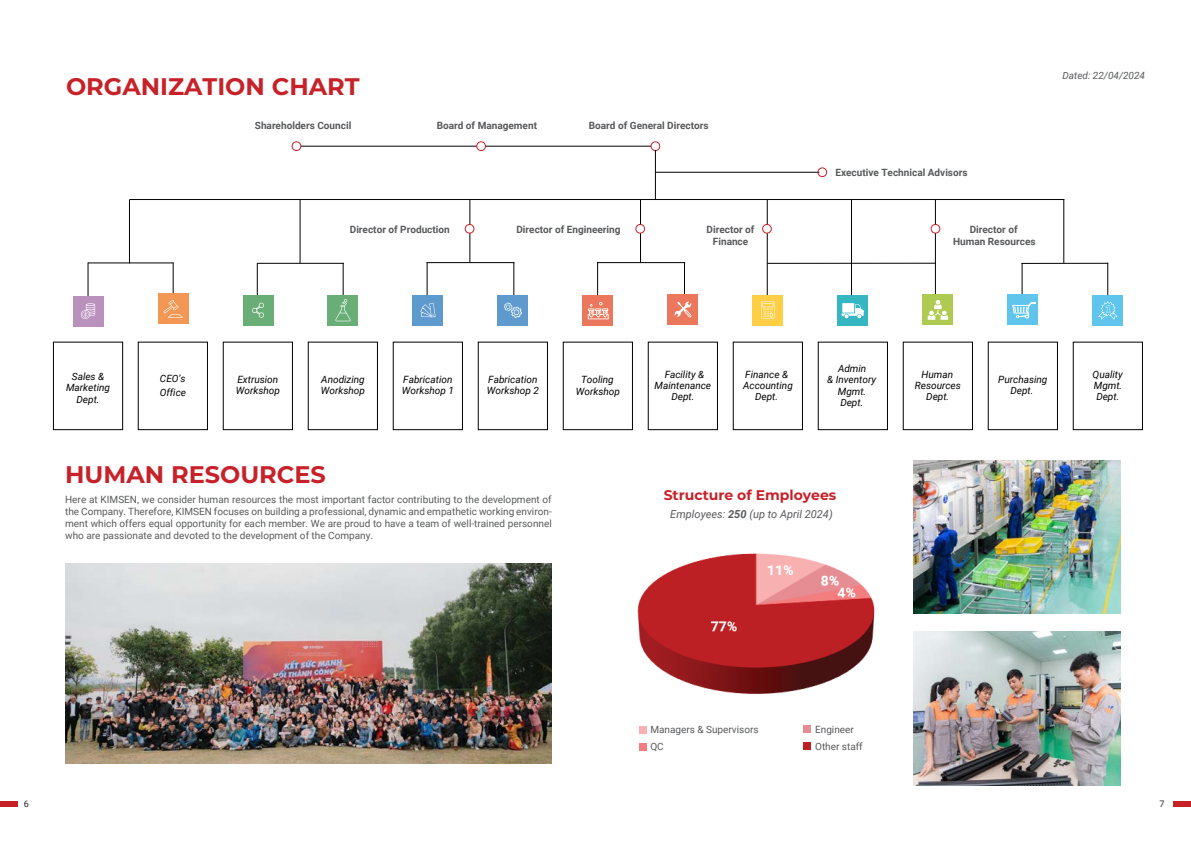
<style>
.page{position:relative;width:1191px;height:842px;background:#fff}
.page>*{position:absolute;margin:0;border:0;box-sizing:border-box;transform-origin:0 0}
.t1{font:700 24px "Montserrat";color:#c72129}
.t2{font:700 14px "Montserrat";color:#c72129}
.t3{font:12.2px "Roboto";color:#454955}
.t4{font:italic 11px "Roboto";color:#58595b}
.t5{font:10px/12px "Roboto";color:#595a5b;text-align:justify}
.t6{font:italic 10px/11.2px "Roboto";color:#010101;text-align:center}
.t7{font:700 10px/12px "Roboto";color:#58595b;text-align:center}
.t8{font:10px "Roboto";color:#58595b}
.t9{font:italic 10px "Roboto";color:#58595b}
.t10{font:9px "Roboto";color:#282829}
.t11{font:9px "Roboto";color:#000}
.s1{font-weight:700}
</style>
<div class="page">
<div style="left:0;top:801px;width:18px;height:6px;background:#c72127"></div>
<div style="left:1173px;top:801px;width:18px;height:6px;background:#c72127"></div>
<img style="left:65px;top:563px;width:486px;height:200px">
<img style="left:914px;top:461px;width:206px;height:153px">
<img style="left:914px;top:631px;width:206px;height:154px">
<img style="left:637px;top:553px;width:238px;height:141px">
<div style="left:639px;top:726px;width:7px;height:7px;background:#f8b0b1"></div>
<div style="left:639px;top:743px;width:7px;height:7px;background:#f37d7f"></div>
<div style="left:803px;top:726px;width:7px;height:7px;background:#e48d93"></div>
<div style="left:803px;top:742px;width:7px;height:8px;background:#bc2025"></div>
<hr style="left:173px;top:262px;width:1px;height:34px;background:#000">
<hr style="left:343px;top:263px;width:1px;height:38px;background:#000">
<hr style="left:1107px;top:263px;width:1px;height:42px;background:#000">
<hr style="left:299px;top:199px;width:1px;height:64px;background:#000">
<hr style="left:513px;top:262px;width:1px;height:50px;background:#000">
<hr style="left:426px;top:262px;width:1px;height:42px;background:#000">
<hr style="left:257px;top:263px;width:1px;height:38px;background:#000">
<hr style="left:88px;top:262px;width:1px;height:38px;background:#000">
<hr style="left:426px;top:262px;width:88px;height:1px;background:#000">
<hr style="left:597px;top:262px;width:88px;height:1px;background:#000">
<div style="left:498px;top:295px;width:30px;height:30px;background:#5e9acd"></div>
<svg style="left:504px;top:303px;width:18px;height:15px"></svg>
<div style="left:413px;top:295px;width:30px;height:30px;background:#5e9acd"></div>
<svg style="left:420px;top:303px;width:15px;height:14px"></svg>
<hr style="left:257px;top:263px;width:87px;height:1px;background:#000">
<div style="left:243px;top:295px;width:30px;height:30px;background:#69ad77"></div>
<svg style="left:252px;top:303px;width:12px;height:15px"></svg>
<div style="left:328px;top:295px;width:30px;height:30px;background:#69ad77"></div>
<svg style="left:335px;top:299px;width:16px;height:22px"></svg>
<hr style="left:130px;top:199px;width:934px;height:1px;background:#000">
<hr style="left:766px;top:200px;width:1px;height:96px;background:#000">
<div style="left:752px;top:295px;width:31px;height:30px;background:#fecf44"></div>
<svg style="left:761px;top:301px;width:14px;height:18px"></svg>
<hr style="left:88px;top:262px;width:85px;height:1px;background:#000">
<div style="left:762px;top:224px;width:9px;height:9px;background:#fff;border-radius:50%"></div>
<div style="left:762px;top:224px;width:10px;height:10px;border:1px solid #ce2027;border-radius:50%"></div>
<hr style="left:469px;top:199px;width:1px;height:64px;background:#000">
<div style="left:465px;top:224px;width:9px;height:9px;background:#fff;border-radius:50%"></div>
<div style="left:465px;top:224px;width:9px;height:10px;border:1px solid #ce2027;border-radius:50%"></div>
<div style="left:732px;top:342px;width:71px;height:88px;border:1px solid #000"></div>
<div style="left:478px;top:342px;width:70px;height:88px;border:1px solid #000"></div>
<div style="left:393px;top:342px;width:70px;height:88px;border:1px solid #000"></div>
<div style="left:308px;top:342px;width:70px;height:88px;border:1px solid #000"></div>
<div style="left:223px;top:342px;width:70px;height:88px;border:1px solid #000"></div>
<div style="left:73px;top:296px;width:30px;height:30px;background:#ba90bd"></div>
<svg style="left:81px;top:303px;width:14px;height:16px"></svg>
<div style="left:53px;top:342px;width:70px;height:88px;border:1px solid #000"></div>
<hr style="left:935px;top:200px;width:1px;height:100px;background:#000">
<div style="left:922px;top:295px;width:31px;height:30px;background:#afca51"></div>
<svg style="left:927px;top:300px;width:21px;height:20px"></svg>
<div style="left:902px;top:342px;width:71px;height:88px;border:1px solid #000"></div>
<div style="left:931px;top:224px;width:8px;height:9px;background:#fff;border-radius:50%"></div>
<div style="left:930px;top:224px;width:10px;height:10px;border:1px solid #ce2027;border-radius:50%"></div>
<hr style="left:1021px;top:263px;width:87px;height:1px;background:#000">
<hr style="left:767px;top:263px;width:168px;height:1px;background:#000">
<hr style="left:851px;top:199px;width:1px;height:101px;background:#000">
<div style="left:837px;top:296px;width:31px;height:30px;background:#35b6c1"></div>
<svg style="left:842px;top:303px;width:12px;height:10px"></svg>
<svg style="left:841px;top:304px;width:23px;height:15px"></svg>
<div style="left:1092px;top:295px;width:31px;height:31px;background:#5fc5ec"></div>
<svg style="left:1098px;top:302px;width:19px;height:18px"></svg>
<div style="left:158px;top:294px;width:30px;height:30px;background:#f39754"></div>
<svg style="left:163px;top:300px;width:19px;height:18px"></svg>
<div style="left:817px;top:342px;width:71px;height:88px;border:1px solid #000"></div>
<div style="left:648px;top:342px;width:70px;height:88px;border:1px solid #000"></div>
<div style="left:563px;top:342px;width:70px;height:88px;border:1px solid #000"></div>
<div style="left:1072px;top:342px;width:71px;height:88px;border:1px solid #000"></div>
<hr style="left:129px;top:199px;width:1px;height:64px;background:#000">
<hr style="left:1021px;top:263px;width:1px;height:42px;background:#000">
<hr style="left:1063px;top:199px;width:1px;height:64px;background:#000">
<div style="left:987px;top:342px;width:71px;height:88px;border:1px solid #000"></div>
<div style="left:1007px;top:295px;width:31px;height:30px;background:#5fc5ec"></div>
<svg style="left:1011px;top:292px;width:25px;height:27px"></svg>
<hr style="left:296px;top:146px;width:359px;height:1px;background:#000">
<div style="left:292px;top:142px;width:9px;height:9px;background:#fff;border-radius:50%"></div>
<div style="left:292px;top:141px;width:9px;height:10px;border:1px solid #ce2027;border-radius:50%"></div>
<div style="left:477px;top:142px;width:8px;height:9px;background:#fff;border-radius:50%"></div>
<div style="left:476px;top:141px;width:10px;height:10px;border:1px solid #ce2027;border-radius:50%"></div>
<div style="left:651px;top:142px;width:9px;height:9px;background:#fff;border-radius:50%"></div>
<div style="left:650px;top:141px;width:10px;height:10px;border:1px solid #ce2027;border-radius:50%"></div>
<hr style="left:655px;top:172px;width:165px;height:1px;background:#000">
<div style="left:819px;top:168px;width:9px;height:9px;background:#fff;border-radius:50%"></div>
<div style="left:817px;top:167px;width:10px;height:10px;border:1px solid #ce2027;border-radius:50%"></div>
<div style="left:138px;top:342px;width:70px;height:88px;border:1px solid #000"></div>
<hr style="left:684px;top:262px;width:1px;height:39px;background:#000">
<hr style="left:640px;top:199px;width:1px;height:64px;background:#000">
<div style="left:636px;top:224px;width:8px;height:9px;background:#fff;border-radius:50%"></div>
<div style="left:635px;top:224px;width:10px;height:10px;border:1px solid #ce2027;border-radius:50%"></div>
<div style="left:667px;top:294px;width:31px;height:30px;background:#eb775d"></div>
<svg style="left:674px;top:301px;width:17px;height:17px"></svg>
<hr style="left:597px;top:262px;width:1px;height:40px;background:#000">
<hr style="left:655px;top:150px;width:1px;height:50px;background:#000">
<div style="left:583px;top:295px;width:30px;height:30px;background:#eb775d"></div>
<svg style="left:588px;top:302px;width:20px;height:17px"></svg>
<h1 class="t1" style="left:66px;top:69px;width:295px">ORGANIZATION CHART</h1>
<p class="t7" style="left:255px;top:119px;width:98px">Shareholders Council</p>
<p class="t7" style="left:437px;top:119px;width:102px">Board of Management</p>
<p class="t7" style="left:589px;top:119px;width:121px">Board of General Directors</p>
<p class="t7" style="left:350px;top:223px;width:101px">Director of Production</p>
<p class="t7" style="left:706px;top:223px;width:49px">Director of<br>Finance</p>
<p class="t7" style="left:516px;top:223px;width:106px">Director of Engineering</p>
<p class="t9" style="left:1062px;top:69px;width:84px">Dated: 22/04/2024</p>
<p class="t7" style="left:835px;top:166px;width:134px">Executive Technical Advisors</p>
<p class="t7" style="left:953px;top:223px;width:84px">Director of<br>Human Resources</p>
<p class="t6" style="left:66px;top:371px;width:45px">Sales &amp;<br>Marketing<br>Dept.</p>
<p class="t6" style="left:160px;top:371px;width:28px;line-height:13.6px;text-align:left">CEO’s<br>Office</p>
<p class="t6" style="left:236px;top:374px;width:46px;text-align:left">Extrusion<br>Workshop</p>
<p class="t6" style="left:321px;top:374px;width:46px;text-align:left">Anodizing<br>Workshop</p>
<p class="t6" style="left:402px;top:374px;width:54px;text-align:left">Fabrication<br>Workshop 1</p>
<p class="t6" style="left:487px;top:374px;width:54px;text-align:left">Fabrication<br>Workshop 2</p>
<p class="t6" style="left:827px;top:362px;width:50px">Admin<br>&amp; Inventory<br>Mgmt.<br>Dept.</p>
<p class="t6" style="left:664px;top:368px;width:41px">Facility &amp;</p>
<p class="t6" style="left:581px;top:374px;width:34px">Tooling</p>
<p class="t6" style="left:1092px;top:368px;width:32px;text-align:justify">Quality Mgmt.<br>Dept.</p>
<p class="t6" style="left:915px;top:368px;width:48px">Human<br>Resources</p>
<p class="t6" style="left:743px;top:368px;width:51px;line-height:10.9px">Finance &amp;<br>Accounting<br>Dept.</p>
<p class="t6" style="left:998px;top:374px;width:51px">Purchasing<br>Dept.</p>
<p class="t6" style="left:654px;top:379px;width:58px">Maintenance<br>Dept.</p>
<p class="t6" style="left:576px;top:385px;width:46px">Workshop</p>
<p class="t6" style="left:926px;top:390px;width:24px">Dept.</p>
<h1 class="t1" style="left:65px;top:457px;width:262px">HUMAN RESOURCES</h1>
<p class="t5" style="left:65px;top:493px;width:488px">Here at KIMSEN, we consider human resources the most important factor contributing to the development of the Company. Therefore, KIMSEN focuses on building a professional, dynamic and empathetic working environ&shy;ment which offers equal opportunity for each member. We are proud to have a team of well-trained personnel who are passionate and devoted to the development of the Company.</p>
<h2 class="t2" style="left:663px;top:484px;width:174px">Structure of Employees</h2>
<p class="t4" style="left:670px;top:506px;width:164px">Employees: <span class="s1">250</span> (up to April 2024)</p>
<p class="t8" style="left:650px;top:722px;width:110px">Managers &amp; Supervisors</p>
<p class="t8" style="left:815px;top:722px;width:40px">Engineer</p>
<p class="t8" style="left:650px;top:739px;width:15px">QC</p>
<p class="t8" style="left:815px;top:739px;width:49px">Other staff</p>
<p class="t3" style="left:778px;top:733px;width:109px">Manufacturing staff</p>
<p class="t10" style="left:24px;top:798px;width:7px">6</p>
<p class="t10" style="left:1159px;top:798px;width:7px">7</p>
<p class="t11" style="left:25px;top:804px;width:7px">6</p>
<p class="t11" style="left:1158px;top:804px;width:7px">7</p>
</div>
